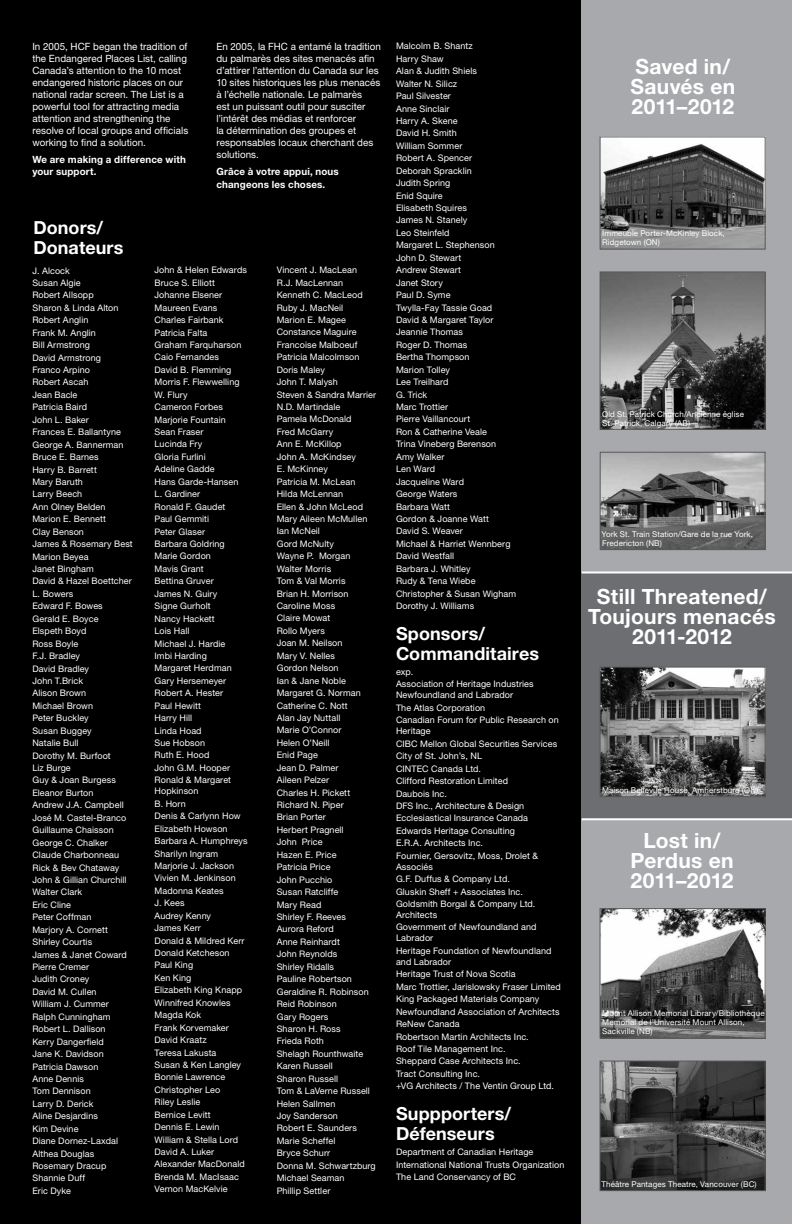
<style>
.page{position:relative;width:792px;height:1224px;background:#000}
.page>*{position:absolute;margin:0;border:0;box-sizing:border-box;transform-origin:0 0}
.t1{font:700 21px/20px "Helvetica Neue";letter-spacing:.015em;color:#fff;text-align:center}
.t2{font:700 18px/20px "Helvetica Neue";letter-spacing:.005em;color:#fff}
.t3{font:10px/12px "Helvetica Neue";letter-spacing:.005em;color:#fff}
.t4{font:700 10px/12px "Helvetica Neue";letter-spacing:.015em;color:#fff}
.t5{font:9px/12.4px "Helvetica Neue";letter-spacing:.01em;color:#fff}
.t6{font:8px/9px "Helvetica Neue";letter-spacing:.015em;color:#fff}
</style>
<div class="page">
<div style="left:582px;top:0;width:210px;height:1224px;background:#a7a9ac"></div>
<div style="left:582px;top:572px;width:210px;height:247px;background:#6d6e71"></div>
<hr style="left:582px;top:572px;width:210px;height:2px;background:#fff">
<hr style="left:582px;top:818px;width:210px;height:2px;background:#fff">
<img style="left:602px;top:139px;width:161px;height:108px">
<div style="left:600px;top:137px;width:165px;height:112px;border:1px solid #58595b"></div>
<img style="left:602px;top:454px;width:161px;height:94px">
<div style="left:600px;top:452px;width:165px;height:98px;border:1px solid #58595b"></div>
<img style="left:602px;top:274px;width:161px;height:153px">
<div style="left:600px;top:272px;width:165px;height:157px;border:1px solid #58595b"></div>
<img style="left:602px;top:669px;width:161px;height:126px">
<div style="left:600px;top:667px;width:165px;height:130px;border:1px solid #58595b"></div>
<img style="left:602px;top:910px;width:161px;height:126px">
<div style="left:600px;top:908px;width:165px;height:130px;border:1px solid #58595b"></div>
<img style="left:602px;top:1063px;width:161px;height:126px">
<div style="left:600px;top:1061px;width:165px;height:130px;border:1px solid #58595b"></div>
<p class="t3" style="left:32px;top:40px;width:157px">In 2005, HCF began the tradition of the Endangered Places List, calling Canada’s attention to the 10 most endangered historic places on our national radar screen. The List is a powerful tool for attracting media attention and strengthening the resolve of local groups and officials working to find a solution.</p>
<p class="t4" style="left:32px;top:153px;width:155px">We are making a difference with your support.</p>
<h2 class="t2" style="left:33px;top:218px;width:92px">Donors/<br>Donateurs</h2>
<p class="t3" style="left:216px;top:40px;width:166px">En 2005, la FHC a entamé la tradition du palmarès des sites menacés afin d’attirer l’attention du Canada sur les 10 sites historiques les plus menacés à l’échelle nationale. Le palmarès<br>est un puissant outil pour susciter l’intérêt des médias et renforcer<br>la détermination des groupes et responsables locaux cherchant des solutions.</p>
<p class="t4" style="left:216px;top:164px;width:124px;line-height:13px">Grâce à votre appui, nous changeons les choses.</p>
<p class="t5" style="left:32px;top:264px;width:102px">J. Alcock<br>Susan Algie<br>Robert Allsopp<br>Sharon &amp; Linda Alton<br>Robert Anglin<br>Frank M. Anglin<br>Bill Armstrong<br>David Armstrong<br>Franco Arpino<br>Robert Ascah<br>Jean Bacle<br>Patricia Baird<br>John L. Baker<br>Frances E. Ballantyne<br>George A. Bannerman<br>Bruce E. Barnes<br>Harry B. Barrett<br>Mary Baruth<br>Larry Beech<br>Ann Olney Belden<br>Marion E. Bennett<br>Clay Benson<br>James &amp; Rosemary Best<br>Marion Beyea<br>Janet Bingham<br>David &amp; Hazel Boettcher<br>L. Bowers<br>Edward F. Bowes<br>Gerald E. Boyce<br>Elspeth Boyd<br>Ross Boyle<br>F.J. Bradley<br>David Bradley<br>John T.Brick<br>Alison Brown<br>Michael Brown<br>Peter Buckley<br>Susan Buggey<br>Natalie Bull<br>Dorothy M. Burfoot<br>Liz Burge<br>Guy &amp; Joan Burgess<br>Eleanor Burton<br>Andrew J.A. Campbell<br>José M. Castel-Branco<br>Guillaume Chaisson<br>George C. Chalker<br>Claude Charbonneau<br>Rick &amp; Bev Chataway<br>John &amp; Gillian Churchill<br>Walter Clark<br>Eric Cline<br>Peter Coffman<br>Marjory A. Cornett<br>Shirley Courtis<br>James &amp; Janet Coward<br>Pierre Cremer<br>Judith Croney<br>David M. Cullen<br>William J. Cummer<br>Ralph Cunningham<br>Robert L. Dallison<br>Kerry Dangerfield<br>Jane K. Davidson<br>Patricia Dawson<br>Anne Dennis<br>Tom Dennison<br>Larry D. Derick<br>Aline Desjardins<br>Kim Devine<br>Diane Dornez-Laxdal<br>Althea Douglas<br>Rosemary Dracup<br>Shannie Duff<br>Eric Dyke</p>
<p class="t5" style="left:155px;top:264px;width:94px">John &amp; Helen Edwards<br>Bruce S. Elliott<br>Johanne Elsener<br>Maureen Evans<br>Charles Fairbank<br>Patricia Falta<br>Graham Farquharson<br>Caio Fernandes<br>David B. Flemming<br>Morris F. Flewwelling<br>W. Flury<br>Cameron Forbes<br>Marjorie Fountain<br>Sean Fraser<br>Lucinda Fry<br>Gloria Furlini<br>Adeline Gadde<br>Hans Garde-Hansen<br>L. Gardiner<br>Ronald F. Gaudet<br>Paul Gemmiti<br>Peter Glaser<br>Barbara Goldring<br>Marie Gordon<br>Mavis Grant<br>Bettina Gruver<br>James N. Guiry<br>Signe Gurholt<br>Nancy Hackett<br>Lois Hall<br>Michael J. Hardie<br>Imbi Harding<br>Margaret Herdman<br>Gary Hersemeyer<br>Robert A. Hester<br>Paul Hewitt<br>Harry Hill<br>Linda Hoad<br>Sue Hobson<br>Ruth E. Hood<br>John G.M. Hooper<br>Ronald &amp; Margaret</p>
<p class="t5" style="left:155px;top:785px;width:95px">Hopkinson<br>B. Horn<br>Denis &amp; Carlynn How<br>Elizabeth Howson<br>Barbara A. Humphreys<br>Sharilyn Ingram<br>Marjorie J. Jackson<br>Vivien M. Jenkinson<br>Madonna Keates<br>J. Kees<br>Audrey Kenny<br>James Kerr<br>Donald &amp; Mildred Kerr<br>Donald Ketcheson<br>Paul King<br>Ken King<br>Elizabeth King Knapp<br>Winnifred Knowles<br>Magda Kok<br>Frank Korvemaker<br>David Kraatz<br>Teresa Lakusta<br>Susan &amp; Ken Langley<br>Bonnie Lawrence<br>Christopher Leo<br>Riley Leslie<br>Bernice Levitt<br>Dennis E. Lewin<br>William &amp; Stella Lord<br>David A. Luker<br>Alexander MacDonald<br>Brenda M. MacIsaac<br>Vernon MacKelvie</p>
<p class="t5" style="left:277px;top:264px;width:101px">Vincent J. MacLean<br>R.J. MacLennan<br>Kenneth C. MacLeod<br>Ruby J. MacNeil<br>Marion E. Magee<br>Constance Maguire<br>Francoise Malboeuf<br>Patricia Malcolmson<br>Doris Maley<br>John T. Malysh<br>Steven &amp; Sandra Marrier<br>N.D. Martindale<br>Pamela McDonald<br>Fred McGarry<br>Ann E. McKillop<br>John A. McKindsey<br>E. McKinney<br>Patricia M. McLean<br>Hilda McLennan<br>Ellen &amp; John McLeod<br>Mary Aileen McMullen<br>Ian McNeil<br>Gord McNulty<br>Wayne P. Morgan<br>Walter Morris<br>Tom &amp; Val Morris<br>Brian H. Morrison<br>Caroline Moss<br>Claire Mowat<br>Rollo Myers<br>Joan M. Neilson<br>Mary V. Nelles<br>Gordon Nelson<br>Ian &amp; Jane Noble<br>Margaret G. Norman<br>Catherine C. Nott<br>Alan Jay Nuttall<br>Marie O’Connor<br>Helen O’Neill<br>Enid Page<br>Jean D. Palmer<br>Aileen Pelzer<br>Charles H. Pickett<br>Richard N. Piper<br>Brian Porter<br>Herbert Pragnell<br>John Price<br>Hazen E. Price<br>Patricia Price<br>John Pucchio<br>Susan Ratcliffe<br>Mary Read<br>Shirley F. Reeves<br>Aurora Reford<br>Anne Reinhardt<br>John Reynolds<br>Shirley Ridalls<br>Pauline Robertson<br>Geraldine R. Robinson<br>Reid Robinson<br>Gary Rogers<br>Sharon H. Ross<br>Frieda Roth<br>Shelagh Rounthwaite<br>Karen Russell<br>Sharon Russell<br>Tom &amp; LaVerne Russell<br>Helen Sallmen<br>Joy Sanderson<br>Robert E. Saunders<br>Marie Scheffel<br>Bryce Schurr<br>Donna M. Schwartzburg<br>Michael Seaman<br>Phillip Settler</p>
<p class="t5" style="left:396px;top:40px;width:122px">Malcolm B. Shantz<br>Harry Shaw<br>Alan &amp; Judith Shiels<br>Walter N. Silicz<br>Paul Silvester<br>Anne Sinclair<br>Harry A. Skene<br>David H. Smith<br>William Sommer<br>Robert A. Spencer<br>Deborah Spracklin<br>Judith Spring<br>Enid Squire<br>Elisabeth Squires<br>James N. Stanely<br>Leo Steinfeld<br>Margaret L. Stephenson<br>John D. Stewart<br>Andrew Stewart<br>Janet Story<br>Paul D. Syme<br>Twylla-Fay Tassie Goad<br>David &amp; Margaret Taylor<br>Jeannie Thomas<br>Roger D. Thomas<br>Bertha Thompson<br>Marion Tolley<br>Lee Treilhard<br>G. Trick<br>Marc Trottier<br>Pierre Vaillancourt<br>Ron &amp; Catherine Veale<br>Trina Vineberg Berenson<br>Amy Walker<br>Len Ward<br>Jacqueline Ward<br>George Waters<br>Barbara Watt<br>Gordon &amp; Joanne Watt<br>David S. Weaver<br>Michael &amp; Harriet Wennberg<br>David Westfall<br>Barbara J. Whitley<br>Rudy &amp; Tena Wiebe<br>Christopher &amp; Susan Wigham<br>Dorothy J. Williams</p>
<h2 class="t2" style="left:396px;top:623px;width:145px">Sponsors/<br>Commanditaires</h2>
<p class="t5" style="left:396px;top:666px;width:139px">exp.<br>Association of Heritage Industries</p>
<p class="t5" style="left:396px;top:689px;width:164px">Newfoundland and Labrador<br>The Atlas Corporation<br>Canadian Forum for Public Research on</p>
<p class="t5" style="left:396px;top:725px;width:163px">Heritage<br>CIBC Mellon Global Securities Services<br>City of St. John’s, NL<br>CINTEC Canada Ltd.<br>Clifford Restoration Limited<br>Daubois Inc.<br>DFS Inc., Architecture &amp; Design<br>Ecclesiastical Insurance Canada<br>Edwards Heritage Consulting<br>E.R.A. Architects Inc.<br>Fournier, Gersovitz, Moss, Drolet &amp;</p>
<p class="t5" style="left:396px;top:860px;width:141px">Associés<br>G.F. Duffus &amp; Company Ltd.<br>Gluskin Sheff + Associates Inc.<br>Goldsmith Borgal &amp; Company Ltd.</p>
<p class="t5" style="left:396px;top:909px;width:142px">Architects<br>Government of Newfoundland and</p>
<p class="t5" style="left:396px;top:932px;width:157px">Labrador<br>Heritage Foundation of Newfoundland</p>
<p class="t5" style="left:396px;top:955px;width:166px">and Labrador<br>Heritage Trust of Nova Scotia<br>Marc Trottier, Jarislowsky Fraser Limited<br>King Packaged Materials Company<br>Newfoundland Association of Architects<br>ReNew Canada<br>Robertson Martin Architects Inc.<br>Roof Tile Management Inc.<br>Sheppard Case Architects Inc.<br>Tract Consulting Inc.<br>+VG Architects / The Ventin Group Ltd.</p>
<h2 class="t2" style="left:396px;top:1103px;width:117px">Suppporters/<br>Défenseurs</h2>
<p class="t5" style="left:396px;top:1146px;width:170px">Department of Canadian Heritage<br>International National Trusts Organization<br>The Land Conservancy of BC</p>
<h1 class="t1" style="left:631px;top:56px;width:106px;text-align:left">Saved in/<br>Sauvés en<br>2011–2012</h1>
<p class="t6" style="left:602px;top:229px;width:124px">Immeuble Porter-McKinley Block,<br>Ridgetown (ON)</p>
<p class="t6" style="left:602px;top:409px;width:143px">Old St. Patrick Church/Ancienne église<br>St. Patrick, Calgary (AB)</p>
<p class="t6" style="left:601px;top:529px;width:153px">York St. Train Station/Gare de la rue York,<br>Fredericton (NB)</p>
<h1 class="t1" style="left:588px;top:586px;width:189px">Still Threatened/<br>Toujours menacés<br>2011-2012</h1>
<p class="t6" style="left:602px;top:786px;width:158px">Maison Bellevue House, Amherstburg (ON)</p>
<h1 class="t1" style="left:630px;top:830px;width:105px">Lost in/<br>Perdus en<br>2011–2012</h1>
<p class="t6" style="left:602px;top:1009px;width:164px">Mount Allison Memorial Library/Bibliothèque<br>Memorial de l’Université Mount Allison,<br>Sackville (NB)</p>
<p class="t6" style="left:602px;top:1180px;width:157px">Théâtre Pantages Theatre, Vancouver (BC)</p>
</div>
